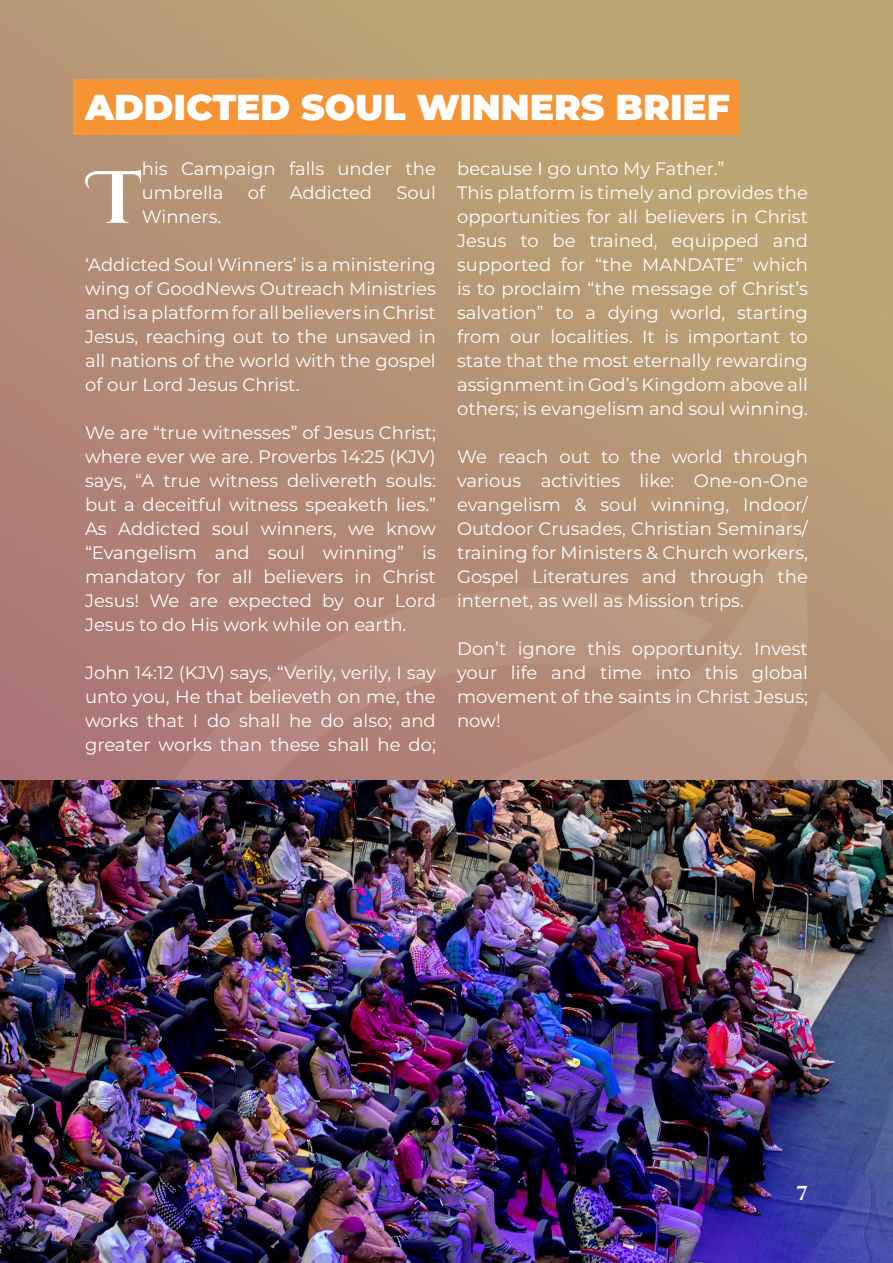
<style>
.page{position:relative;width:893px;height:1263px;background:#fff}
.page>*{position:absolute;margin:0;border:0;box-sizing:border-box;transform-origin:0 0}
.t1{font:700 73.65px "Cinzel Decorative";color:#fff}
.t2{font:900 36px "Montserrat";color:#fff}
.t3{font:700 20.25px "Cinzel Decorative";color:#fff}
.t4{font:18px/24px "Montserrat";color:#fff;text-align:justify}
</style>
<div class="page">
<div style="left:0;top:0;width:893px;height:1263px;background:linear-gradient(to right,#b18977,#bca775)"></div>
<img style="left:1px;top:780px;width:42px;height:483px">
<img style="left:43px;top:502px;width:850px;height:761px">
<hr style="left:0;top:0;width:1px;height:1263px;background:#b28a77">
<img style="left:0;top:502px;width:1px;height:761px">
<div style="left:73px;top:80px;width:667px;height:55px;background:#f69334"></div>
<p class="t2" style="left:85px;top:83px;width:646px">ADDICTED SOUL WINNERS BRIEF</p>
<p class="t1" style="left:90px;top:153px;width:53px">T</p>
<p class="t4" style="left:142px;top:156px;width:295px">his Campaign falls under the umbrella</p>
<p class="t4" style="left:248px;top:180px;width:19px">of</p>
<p class="t4" style="left:290px;top:180px;width:84px">Addicted</p>
<p class="t4" style="left:397px;top:180px;width:41px">Soul</p>
<p class="t4" style="left:142px;top:204px;width:81px">Winners.</p>
<p class="t4" style="left:85px;top:252px;width:352px">‘Addicted Soul Winners’ is a ministering wing of GoodNews Outreach Ministries and is a platform for all believers in Christ Jesus, reaching out to the unsaved in all nations of the world with the gospel of our Lord Jesus Christ.</p>
<p class="t4" style="left:85px;top:420px;width:352px">We are “true witnesses” of Jesus Christ; where ever we are. Proverbs 14:25 (KJV) says, “A true witness delivereth souls: but a deceitful witness speaketh lies.” As Addicted soul winners, we know “Evangelism and soul winning” is mandatory for all believers in Christ Jesus! We are expected by our Lord Jesus to do His work while on earth.</p>
<p class="t4" style="left:85px;top:660px;width:352px">John 14:12 (KJV) says, “Verily, verily, I say unto you, He that believeth on me, the works that I do shall he do also; and greater works than these shall he do;</p>
<p class="t4" style="left:457px;top:156px;width:269px">because I go unto My Father.”</p>
<p class="t4" style="left:457px;top:180px;width:352px">This platform is timely and provides the opportunities for all believers in Christ Jesus to be trained, equipped and supported for “the MANDATE” which is to proclaim “the message of Christ’s salvation” to a dying world, starting from our localities. It is important to state that the most eternally rewarding assignment in God’s Kingdom above all others; is evangelism and soul winning.</p>
<p class="t4" style="left:457px;top:444px;width:352px">We reach out to the world through various activities like: One-on-One evangelism &amp; soul winning, Indoor/ Outdoor Crusades, Christian Seminars/ training for Ministers &amp; Church workers, Gospel Literatures and through the internet, as well as Mission trips.</p>
<p class="t4" style="left:457px;top:636px;width:352px">Don’t ignore this opportunity. Invest your life and time into this global movement of the saints in Christ Jesus; now!</p>
<p class="t3" style="left:797px;top:1178px;width:13px">7</p>
</div>
